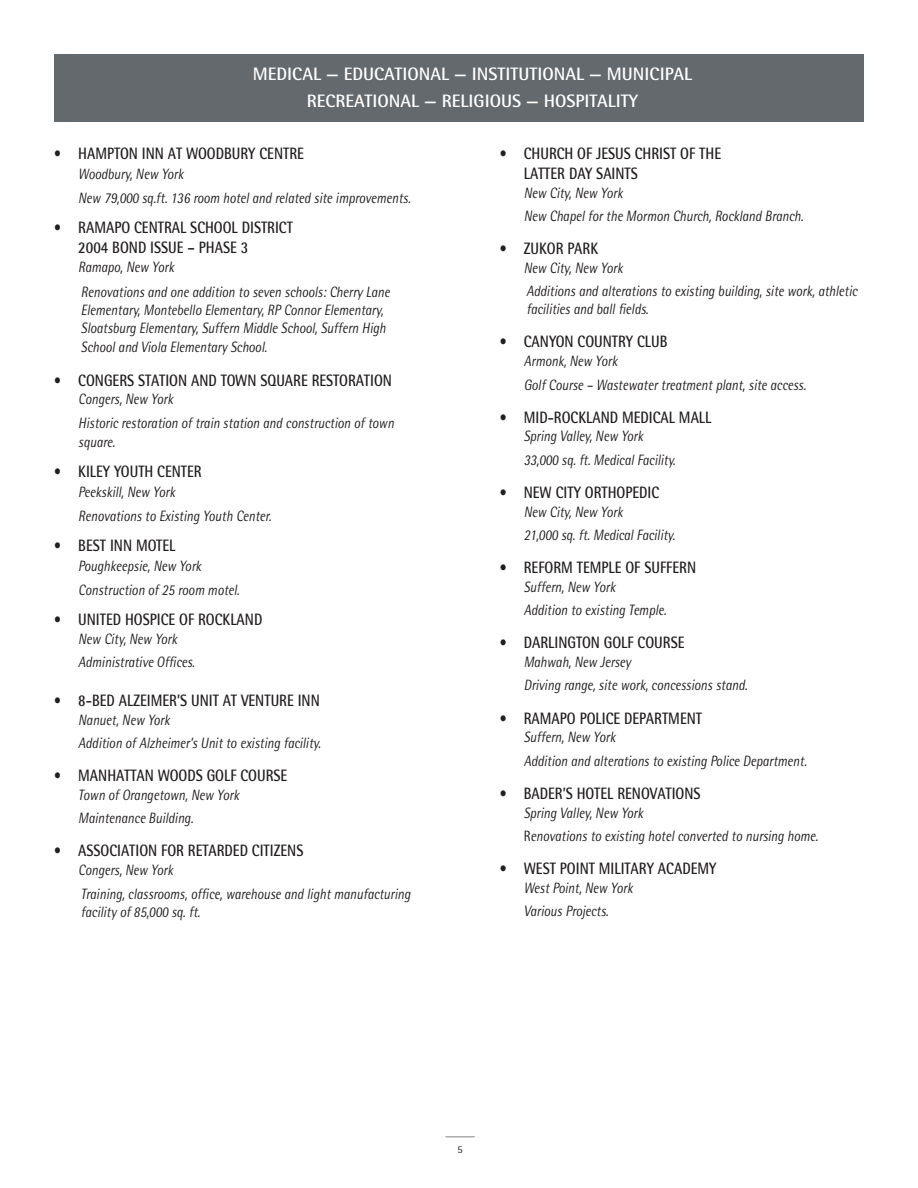
<style>
.page{position:relative;width:918px;height:1188px;background:#fff}
.page>*{position:absolute;margin:0;border:0;box-sizing:border-box;transform-origin:0 0}
.t1{font:700 18px/27px "Rotis Semi Sans";color:#fff;text-align:center}
.t2{font:700 16.5px/19.8px "Rotis Semi Sans";color:#231f20;scale:.85 1}
.t3{font:italic 15px/23.4px "Rotis Semi Sans";color:#231f20;scale:.85 1}
.t4{font:10.5px "Rotis Semi Sans";color:#231f20}
.s1{font-style:normal}
</style>
<div class="page">
<svg style="left:446px;top:1136px;width:29px;height:1px"></svg>
<div style="left:54px;top:54px;width:810px;height:68px;background:#64696d"></div>
<p class="t1" style="left:253px;top:62px;width:441px">MEDICAL — EDUCATIONAL — INSTITUTIONAL — MUNICIPAL<br>RECREATIONAL — RELIGIOUS — HOSPITALITY</p>
<p class="t2" style="left:54px;top:145px;width:296px">• HAMPTON INN AT WOODBURY CENTRE</p>
<p class="t3" style="left:78px;top:163px;width:393px;line-height:24.2px">Woodbury, New York<br>New 79,000 sq.ft. 136 room hotel and related site improvements.</p>
<p class="t2" style="left:78px;top:219px;width:254px;text-indent:-24px">• RAMAPO CENTRAL SCHOOL DISTRICT<br>2004 BOND ISSUE – PHASE 3</p>
<p class="t3" style="left:78px;top:257px;width:368px;line-height:24.2px">Ramapo, New York<br>Renovations and one addition to seven schools: Cherry Lane</p>
<p class="t3" style="left:81px;top:302px;width:360px;line-height:18.5px">Elementary, Montebello Elementary, RP Connor Elementary,<br>Sloatsburg Elementary, Suffern Middle School, Suffern High<br>School and Viola Elementary School.</p>
<p class="t2" style="left:54px;top:372px;width:399px">• CONGERS STATION AND TOWN SQUARE RESTORATION</p>
<p class="t3" style="left:78px;top:389px;width:373px">Congers, New York<br>Historic restoration of train station and construction of town</p>
<p class="t3" style="left:78px;top:431px;width:45px">square.</p>
<p class="t2" style="left:54px;top:463px;width:175px">• KILEY YOUTH CENTER</p>
<p class="t3" style="left:78px;top:481px;width:229px;line-height:24.2px">Peekskill, New York<br>Renovations to Existing Youth Center.</p>
<p class="t2" style="left:54px;top:537px;width:144px">• BEST INN MOTEL</p>
<p class="t3" style="left:78px;top:555px;width:191px;line-height:24.2px">Poughkeepsie, New York<br>Construction of 25 room motel.</p>
<p class="t2" style="left:54px;top:611px;width:247px">• UNITED HOSPICE OF ROCKLAND</p>
<p class="t3" style="left:78px;top:628px;width:139px">New City, New York<br>Administrative Offices.</p>
<p class="t2" style="left:54px;top:692px;width:314px">• 8-BED ALZEIMER’S UNIT AT VENTURE INN</p>
<p class="t3" style="left:78px;top:709px;width:287px">Nanuet, New York<br>Addition of Alzheimer’s Unit to existing facility.</p>
<p class="t2" style="left:54px;top:767px;width:276px">• MANHATTAN WOODS GOLF COURSE</p>
<p class="t3" style="left:78px;top:785px;width:191px">Town of Orangetown, New York<br>Maintenance Building.</p>
<p class="t2" style="left:54px;top:843px;width:295px">• ASSOCIATION FOR RETARDED CITIZENS</p>
<p class="t3" style="left:78px;top:860px;width:392px">Congers, New York<br>Training, classrooms, office, warehouse and light manufacturing</p>
<p class="t3" style="left:81px;top:901px;width:142px">facility of 85,000 sq. ft.</p>
<p class="t2" style="left:524px;top:145px;width:234px;text-indent:-24px">• CHURCH OF JESUS CHRIST OF THE<br>LATTER DAY SAINTS</p>
<p class="t3" style="left:524px;top:182px;width:330px">New City, New York<br>New Chapel for the Mormon Church, Rockland Branch.</p>
<p class="t2" style="left:499px;top:240px;width:118px">• ZUKOR PARK</p>
<p class="t3" style="left:524px;top:258px;width:394px">New City, New York<br>Additions and alterations to existing building, site work, athletic</p>
<p class="t3" style="left:526px;top:299px;width:145px">facilities and ball fields<span class="s1">.</span></p>
<p class="t2" style="left:499px;top:334px;width:199px">• CANYON COUNTRY CLUB</p>
<p class="t3" style="left:524px;top:351px;width:334px">Armonk, New York<br>Golf Course – Wastewater treatment plant, site access.</p>
<p class="t2" style="left:499px;top:409px;width:251px">• MID-ROCKLAND MEDICAL MALL</p>
<p class="t3" style="left:524px;top:426px;width:180px">Spring Valley, New York<br>33,000 sq. ft. Medical Facility.</p>
<p class="t2" style="left:499px;top:484px;width:189px">• NEW CITY ORTHOPEDIC</p>
<p class="t3" style="left:524px;top:501px;width:180px">New City, New York<br>21,000 sq. ft. Medical Facility.</p>
<p class="t2" style="left:499px;top:559px;width:233px">• REFORM TEMPLE OF SUFFERN</p>
<p class="t3" style="left:524px;top:577px;width:169px">Suffern, New York<br>Addition to existing Temple.</p>
<p class="t2" style="left:499px;top:634px;width:219px">• DARLINGTON GOLF COURSE</p>
<p class="t3" style="left:524px;top:652px;width:265px">Mahwah, New Jersey<br>Driving range, site work, concessions stand.</p>
<p class="t2" style="left:499px;top:710px;width:240px">• RAMAPO POLICE DEPARTMENT</p>
<p class="t3" style="left:524px;top:727px;width:334px">Suffern, New York<br>Addition and alterations to existing Police Department.</p>
<p class="t2" style="left:499px;top:785px;width:238px">• BADER’S HOTEL RENOVATIONS</p>
<p class="t3" style="left:524px;top:802px;width:348px">Spring Valley, New York<br><span class="s1">R</span>enovations to existing hotel converted to nursing home.</p>
<p class="t2" style="left:499px;top:860px;width:257px">• WEST POINT MILITARY ACADEMY</p>
<p class="t3" style="left:524px;top:878px;width:130px">West Point, New York<br>Various Projects.</p>
<p class="t4" style="left:457px;top:1146px;width:7px">5</p>
</div>
